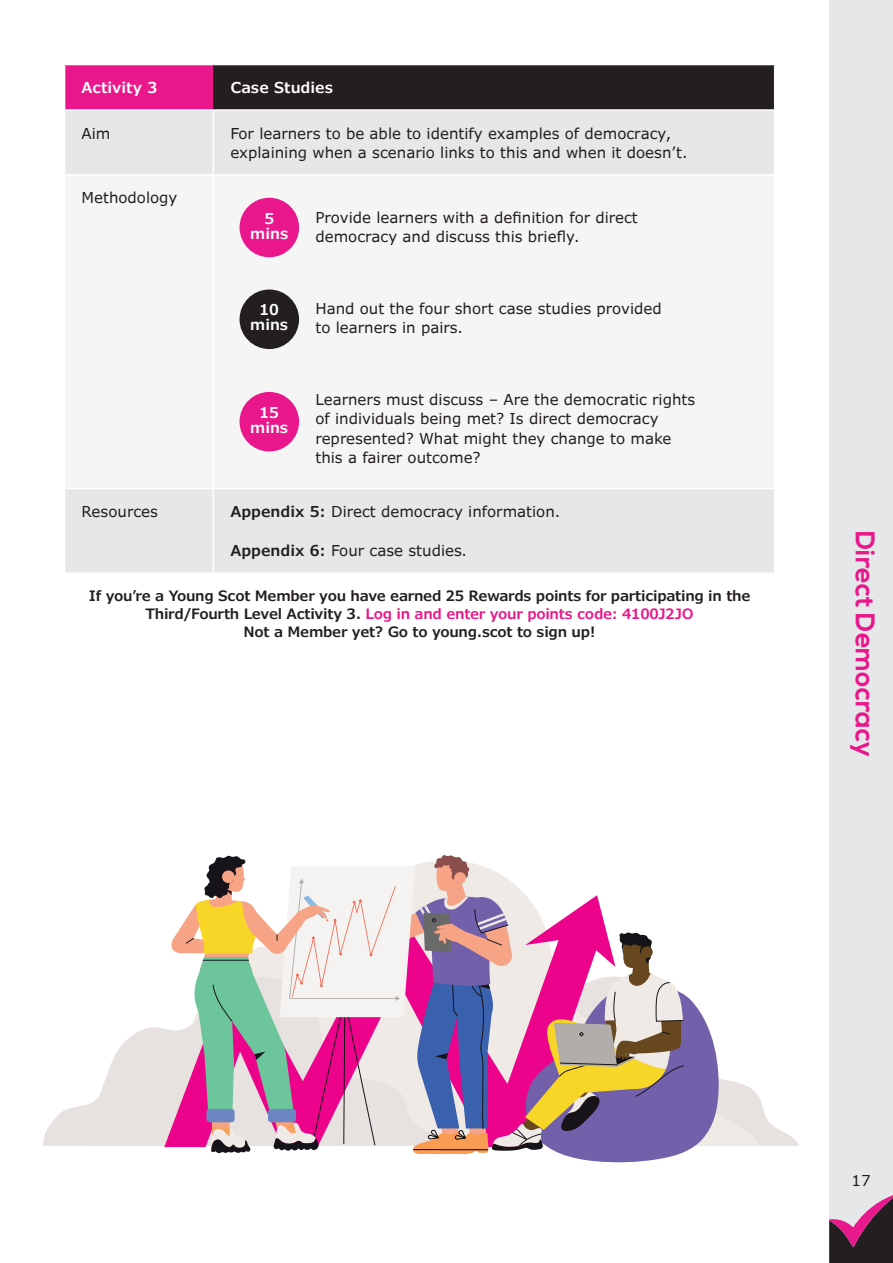
<style>
.page{position:relative;width:893px;height:1263px;background:#fff}
.page>*{position:absolute;margin:0;border:0;box-sizing:border-box;transform-origin:0 0}
.t1{font:700 27px "Nexa";color:#e9178b}
.t2{font:15px/19.5px "Verdana Pro";color:#231f20}
.t3{font:600 15px "Verdana Pro";color:#fff}
.t4{font:600 14.85px/14.9px "Verdana Pro";color:#fff;text-align:center}
.t5{font:600 14.25px/18px "Verdana Pro";letter-spacing:-.02em;color:#231f20;text-align:center}
.s1{font-weight:600}
.s2{color:#e9178b}
</style>
<div class="page">
<div style="left:829px;top:0;width:64px;height:1263px;background:#e6e7e9"></div>
<svg style="left:829px;top:1195px;width:64px;height:68px"></svg>
<div style="left:65px;top:65px;width:148px;height:45px;background:#e9178b"></div>
<div style="left:213px;top:65px;width:562px;height:45px;background:#231f20"></div>
<div style="left:65px;top:111px;width:709px;height:461px;background:#e6e7e9"></div>
<div style="left:65px;top:176px;width:709px;height:312px;background:#f5f5f6"></div>
<hr style="left:774px;top:65px;width:1px;height:44px;background:#fff">
<hr style="left:64px;top:109px;width:149px;height:2px;background:#fff">
<hr style="left:213px;top:109px;width:562px;height:2px;background:#fff">
<hr style="left:213px;top:111px;width:1px;height:63px;background:#fff">
<hr style="left:64px;top:174px;width:149px;height:2px;background:#fff">
<hr style="left:64px;top:488px;width:149px;height:1px;background:#fff">
<hr style="left:213px;top:489px;width:1px;height:83px;background:#fff">
<hr style="left:213px;top:174px;width:562px;height:2px;background:#fff">
<hr style="left:213px;top:176px;width:1px;height:312px;background:#fff">
<hr style="left:213px;top:488px;width:562px;height:1px;background:#fff">
<div style="left:240px;top:198px;width:59px;height:59px;background:#e9178b;border-radius:50%"></div>
<div style="left:240px;top:289px;width:59px;height:60px;background:#231f20;border-radius:50%"></div>
<div style="left:240px;top:392px;width:59px;height:59px;background:#e9178b;border-radius:50%"></div>
<svg style="left:759px;top:1098px;width:40px;height:48px"></svg>
<svg style="left:721px;top:1079px;width:38px;height:67px;background:#ebe6e3"></svg>
<svg style="left:43px;top:1027px;width:121px;height:119px;fill:#e7e2df"></svg>
<svg style="left:169px;top:855px;width:552px;height:308px"></svg>
<div style="left:207px;top:1109px;width:28px;height:13px;background:#6c86c3;border-radius:3px"></div>
<div style="left:268px;top:1109px;width:28px;height:13px;background:#6c86c3;border-radius:3px"></div>
<p class="t3" style="left:82px;top:78px;width:77px">Activity 3</p>
<p class="t3" style="left:230px;top:78px;width:104px">Case Studies</p>
<p class="t2" style="left:82px;top:124px;width:30px">Aim</p>
<p class="t2" style="left:230px;top:124px;width:459px">For learners to be able to identify examples of democracy, explaining when a scenario links to this and when it doesn’t.</p>
<p class="t2" style="left:82px;top:188px;width:97px">Methodology</p>
<p class="t2" style="left:315px;top:208px;width:324px">Provide learners with a definition for direct democracy and discuss this briefly.</p>
<p class="t4" style="left:250px;top:211px;width:40px">5 mins</p>
<p class="t4" style="left:250px;top:303px;width:40px">10 mins</p>
<p class="t4" style="left:250px;top:405px;width:40px">15 mins</p>
<p class="t2" style="left:315px;top:299px;width:348px">Hand out the four short case studies provided to learners in pairs.</p>
<p class="t2" style="left:315px;top:389px;width:381px">Learners must discuss – Are the democratic rights of individuals being met? Is direct democracy represented? What might they change to make this a fairer outcome?</p>
<p class="t2" style="left:82px;top:502px;width:78px">Resources</p>
<p class="t2" style="left:230px;top:502px;width:331px"><span class="s1">Appendix 5:</span> Direct democracy information.</p>
<p class="t2" style="left:230px;top:541px;width:238px"><span class="s1">Appendix 6:</span> Four case studies.</p>
<p class="t5" style="left:89px;top:587px;width:663px">If you’re a Young Scot Member you have earned 25 Rewards points for participating in the<br>Third/Fourth Level Activity 3. <span class="s2">Log in and enter your points code: 4100J2JO<br></span>Not a Member yet? Go to young.scot to sign up!</p>
<h1 class="t1" style="left:881px;top:531px;width:227px;rotate:90deg">Direct Democracy</h1>
<p class="t2" style="left:851px;top:1171px;width:21px">17</p>
</div>
